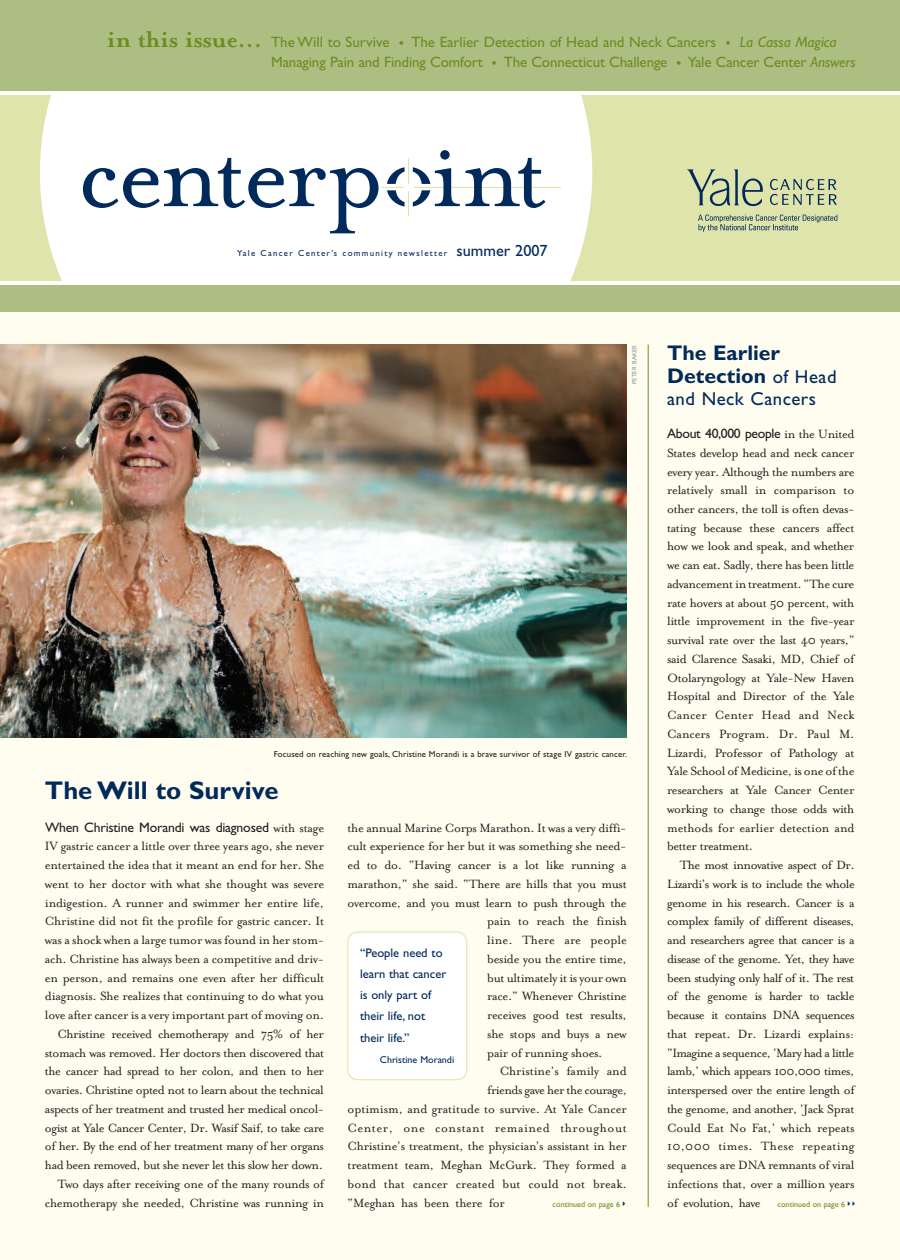
<style>
.page{position:relative;width:900px;height:1260px;background:#fff}
.page>*{position:absolute;margin:0;border:0;box-sizing:border-box;transform-origin:0 0}
.t1{font:700 26.25px "Mrs Eaves";color:#6d8d23}
.t2{font:700 25.62px "Gill Sans";color:#00295c}
.t3{font:700 21.25px/22.5px "Gill Sans";color:#00295c}
.t4{font:18.75px "Gill Sans";letter-spacing:.025em;color:#00295c}
.t5{font:15px/20px "Gill Sans";letter-spacing:-.01em;color:#6d8d23}
.t6{font:13.75px/18.8px "Mrs Eaves Roman";letter-spacing:-.025em;color:#231f20;text-align:justify}
.t7{font:13.75px "Gill Sans";letter-spacing:-.015em;color:#231f20}
.t8{font:13.75px "Mrs Eaves Roman";letter-spacing:-.005em;color:#231f20}
.t9{font:13.75px "Mrs Eaves Roman";color:#231f20}
.t10{font:13.75px "Mrs Eaves Roman";letter-spacing:.035em;color:#231f20}
.t11{font:12.5px/21.2px "Gill Sans";color:#00295c}
.t12{font:10px "Gill Sans";color:#00295c}
.t13{font:8.75px "Gill Sans";letter-spacing:.015em;color:#231f20}
.t14{font:8.75px "Gill Sans";letter-spacing:.15em;color:#00295c}
.t15{font:8.12px "Gill Sans";color:#6d8d23}
.t16{font:6.25px "Gill Sans";letter-spacing:.025em;color:#939598}
.s1{font-style:italic}
.s2{font-size:16.25px}
.s3{font-weight:400;font-size:18.75px}
.s4{font-family:"Mrs Eaves Roman"}
.s5{font-family:"Gill Sans";font-size:8.12px;color:#6d8d23}
.s6{color:#00295c}
</style>
<div class="page">
<div style="left:0;top:295px;width:900px;height:965px;background:#fffdef"></div>
<img style="left:0;top:344px;width:627px;height:394px">
<hr style="left:648px;top:345px;width:1px;height:862px;background:#6d8d23">
<div style="left:0;top:96px;width:900px;height:184px;background:#dfe4aa"></div>
<div style="left:40px;top:96px;width:552px;height:184px;background:#fff"></div>
<div style="left:440px;top:150px;width:10px;height:10px;background:#00295c;border-radius:50%"></div>
<hr style="left:414px;top:187px;width:147px;height:1px;background:#d5db91">
<svg style="left:83px;top:158px;width:462px;height:75px;background:#ccd4de"></svg>
<div style="left:0;top:0;width:900px;height:91px;background:#adbe83"></div>
<div style="left:0;top:286px;width:900px;height:26px;background:#adbe83"></div>
<svg style="left:687px;top:169px;width:76px;height:37px"></svg>
<svg style="left:769px;top:179px;width:68px;height:26px"></svg>
<svg style="left:698px;top:214px;width:139px;height:18px"></svg>
<div style="left:347px;top:932px;width:120px;height:148px;background:#fff"></div>
<h1 class="t1" style="left:107px;top:22px;width:157px">in this issue...</h1>
<p class="t5" style="left:271px;top:33px;width:586px">The Will to Survive • The Earlier Detection of Head and Neck Cancers • <span class="s1">La Cassa Magica<br></span>Managing Pain and Finding Comfort • The Connecticut Challenge • Yale Cancer Center <span class="s1">Answers</span></p>
<p class="t14" style="left:237px;top:249px;width:312px">Yale Cancer Center’s community newsletter <span class="s2">summer 2007</span></p>
<p class="t16" style="left:632px;top:384px;width:41px;rotate:-90deg">PETER BAKER</p>
<h3 class="t3" style="left:667px;top:344px;width:171px">The Earlier<br>Detection <span class="s3">of Head</span></h3>
<h3 class="t4" style="left:667px;top:392px;width:150px">and Neck Cancers</h3>
<p class="t7" style="left:667px;top:428px;width:189px">About 40,000 people <span class="s4">in the United</span></p>
<p class="t6" style="left:667px;top:443px;width:189px">States develop head and neck cancer every year. Although the numbers are relatively small in comparison to other cancers, the toll is often devas&shy;tating because these cancers affect how we look and speak, and whether we can eat. Sadly, there has been little advancement in treatment. “The cure rate hovers at about 50 percent, with little improvement in the five-year survival rate over the last 40 years,” said Clarence Sasaki, MD, Chief of Otolaryngology at Yale-New Haven Hospital and Director of the Yale Cancer Center Head and Neck Cancers Program. Dr. Paul M.<br>Lizardi, Professor of Pathology at Yale School of Medicine, is one of the researchers at Yale Cancer Center working to change those odds with methods for earlier detection and better treatment.</p>
<p class="t6" style="left:667px;top:855px;width:192px;text-align:left;text-indent:13px">The most innovative aspect of Dr.<br>Lizardi’s work is to include the whole genome in his research. Cancer is a complex family of different diseases, and researchers agree that cancer is a disease of the genome. Yet, they have been studying only half of it. The rest of the genome is harder to tackle because it contains DNA sequences that repeat. Dr. Lizardi explains: “Imagine a sequence, ‘Mary had a little lamb,’ which appears 100,000 times, interspersed over the entire length of the genome, and another, ‘Jack Sprat Could Eat No Fat,’ which repeats 10,000 times. These repeating sequences are DNA remnants of viral infections that, over a million years of evolution, have <span class="s5">continued on page 6</span><span class="s6">✔✔</span></p>
<p class="t13" style="left:274px;top:751px;width:355px">Focused on reaching new goals, Christine Morandi is a brave survivor of stage IV gastric cancer.</p>
<h2 class="t2" style="left:45px;top:781px;width:235px">The Will to Survive</h2>
<p class="t7" style="left:45px;top:822px;width:281px">When Christine Morandi was diagnosed <span class="s4">with stage</span></p>
<p class="t6" style="left:45px;top:836px;width:281px;text-align:right">IV gastric cancer a little over three years ago, she never entertained the idea that it meant an end for her. She went to her doctor with what she thought was severe indigestion. A runner and swimmer her entire life, Christine did not fit the profile for gastric cancer. It was a shock when a large tumor was found in her stom&shy;ach. Christine has always been a competitive and driv&shy;en person, and remains one even after her difficult diagnosis. She realizes that continuing to do what you love after cancer is a very important part of moving on.<br>Christine received chemotherapy and 75% of her stomach was removed. Her doctors then discovered that the cancer had spread to her colon, and then to her ovaries. Christine opted not to learn about the technical aspects of her treatment and trusted her medical oncol&shy;ogist at Yale Cancer Center, Dr. Wasif Saif, to take care of her. By the end of her treatment many of her organs had been removed, but she never let this slow her down.<br>Two days after receiving one of the many rounds of chemotherapy she needed, Christine was running in</p>
<p class="t6" style="left:348px;top:818px;width:281px">the annual Marine Corps Marathon. It was a very diffi-</p>
<p class="t6" style="left:348px;top:836px;width:281px">cult experience for her but it was something she need-</p>
<p class="t6" style="left:348px;top:855px;width:281px">ed to do. “Having cancer is a lot like running a</p>
<p class="t6" style="left:348px;top:874px;width:281px">marathon,” she said. “There are hills that you must</p>
<p class="t6" style="left:348px;top:893px;width:281px">overcome, and you must learn to push through the</p>
<p class="t6" style="left:487px;top:911px;width:141px">pain to reach the finish</p>
<p class="t9" style="left:487px;top:931px;width:141px">line. There are people</p>
<p class="t6" style="left:487px;top:949px;width:141px">beside you the entire time,</p>
<p class="t6" style="left:487px;top:968px;width:141px">but ultimately it is your own</p>
<p class="t6" style="left:487px;top:986px;width:141px">race.” Whenever Christine</p>
<p class="t6" style="left:487px;top:1005px;width:141px">receives good test results,</p>
<p class="t6" style="left:487px;top:1024px;width:141px">she stops and buys a new</p>
<p class="t6" style="left:487px;top:1043px;width:117px">pair of running shoes.</p>
<p class="t8" style="left:500px;top:1063px;width:129px">Christine’s family and</p>
<p class="t6" style="left:487px;top:1080px;width:141px">friends gave her the courage,</p>
<p class="t8" style="left:348px;top:1100px;width:281px">optimism, and gratitude to survive. At Yale Cancer</p>
<p class="t10" style="left:348px;top:1119px;width:281px">Center, one constant remained throughout</p>
<p class="t6" style="left:348px;top:1136px;width:281px">Christine’s treatment, the physician’s assistant in her</p>
<p class="t6" style="left:348px;top:1155px;width:281px">treatment team, Meghan McGurk. They formed a</p>
<p class="t9" style="left:348px;top:1175px;width:281px">bond that cancer created but could not break.</p>
<p class="t6" style="left:348px;top:1193px;width:159px">“Meghan has been there for</p>
<p class="t11" style="left:360px;top:943px;width:88px">“People need to learn that cancer is only part of their life, not their life.”</p>
<p class="t12" style="left:380px;top:1055px;width:76px">Christine Morandi</p>
<p class="t15" style="left:553px;top:1201px;width:77px">continued on page 6<span class="s6">✔</span></p>
</div>
